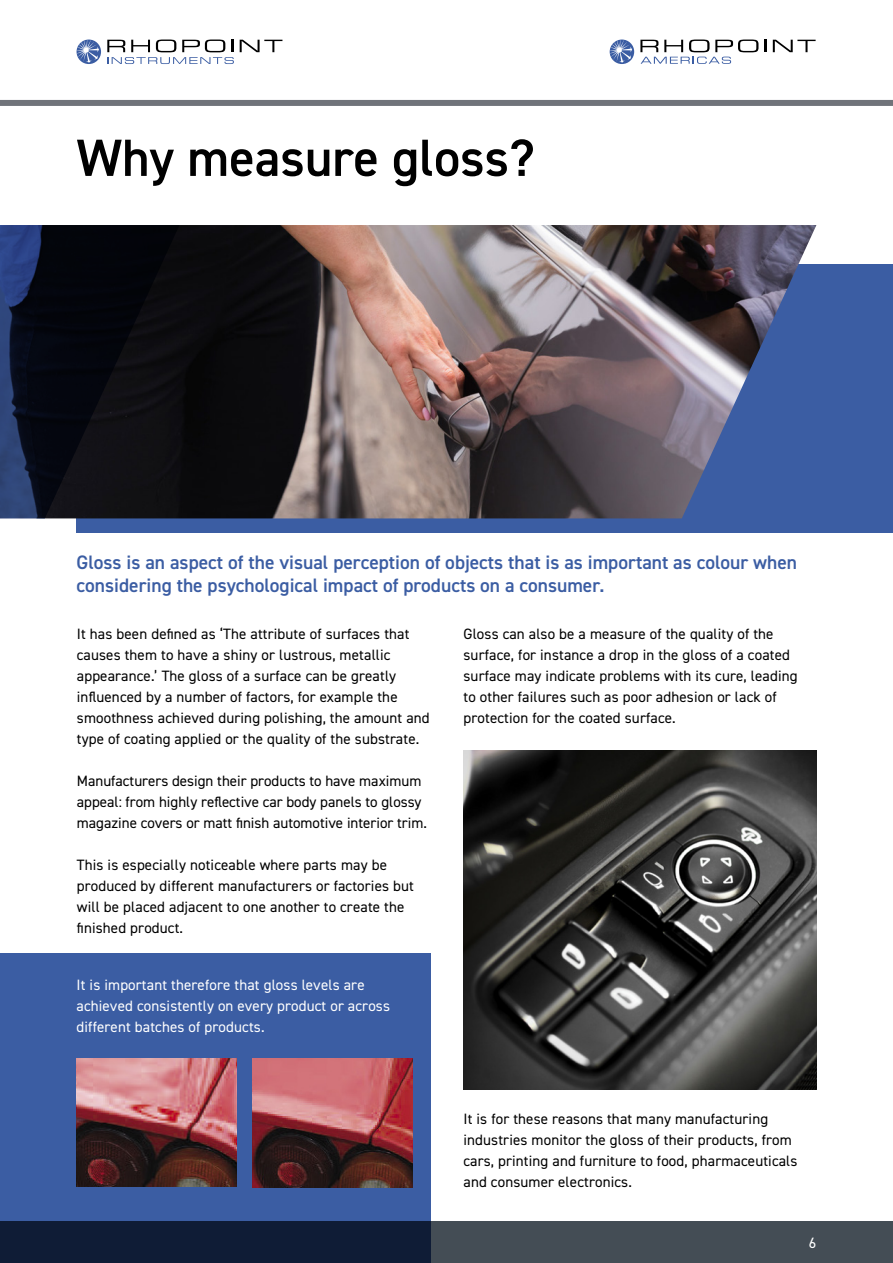
<style>
.page{position:relative;width:893px;height:1263px;background:#fff}
.page>*{position:absolute;margin:0;border:0;box-sizing:border-box;transform-origin:0 0}
.t1{font:600 52.5px "DIN2014";color:#000}
.t2{font:600 19.5px/23.4px "DIN2014";color:#3b5da3}
.t3{font:15px/21px "DIN2014";letter-spacing:.01em;color:#000}
.t4{font:15px/21px "DIN2014";letter-spacing:.01em;color:#fff}
</style>
<div class="page">
<div style="left:0;top:100px;width:893px;height:6px;background:#70737a"></div>
<svg style="left:240px;top:40px;width:42px;height:12px"></svg>
<svg style="left:107px;top:40px;width:127px;height:24px"></svg>
<svg style="left:77px;top:40px;width:24px;height:24px"></svg>
<svg style="left:77px;top:40px;width:22px;height:23px"></svg>
<svg style="left:764px;top:40px;width:2px;height:12px"></svg>
<svg style="left:773px;top:40px;width:43px;height:12px"></svg>
<svg style="left:610px;top:40px;width:24px;height:24px"></svg>
<svg style="left:610px;top:40px;width:22px;height:23px"></svg>
<svg style="left:640px;top:40px;width:118px;height:24px"></svg>
<div style="left:0;top:1221px;width:893px;height:42px;background:#444d55"></div>
<svg style="left:0;top:953px;width:430px;height:310px;background:#33508d"></svg>
<img style="left:77px;top:1059px;width:159px;height:128px">
<img style="left:253px;top:1059px;width:159px;height:129px">
<img style="left:463px;top:750px;width:354px;height:340px">
<div style="left:77px;top:265px;width:816px;height:268px;background:#3b5da3"></div>
<img style="left:179px;top:225px;width:637px;height:293px">
<svg style="left:0;top:225px;width:179px;height:293px;background:#0d111e"></svg>
<h1 class="t1" style="left:77px;top:133px;width:459px">Why measure gloss?</h1>
<h2 class="t2" style="left:77px;top:551px;width:722px">Gloss is an aspect of the visual perception of objects that is as important as colour when considering the psychological impact of products on a consumer.</h2>
<p class="t3" style="left:77px;top:624px;width:354px">It has been defined as ‘The attribute of surfaces that causes them to have a shiny or lustrous, metallic appearance.’ The gloss of a surface can be greatly influenced by a number of factors, for example the smoothness achieved during polishing, the amount and type of coating applied or the quality of the substrate.</p>
<p class="t3" style="left:77px;top:771px;width:352px">Manufacturers design their products to have maximum appeal: from highly reflective car body panels to glossy magazine covers or matt finish automotive interior trim.</p>
<p class="t3" style="left:77px;top:855px;width:339px">This is especially noticeable where parts may be produced by different manufacturers or factories but will be placed adjacent to one another to create the finished product.</p>
<p class="t4" style="left:77px;top:974px;width:315px">It is important therefore that gloss levels are achieved consistently on every product or across different batches of products.</p>
<p class="t3" style="left:463px;top:624px;width:336px">Gloss can also be a measure of the quality of the surface, for instance a drop in the gloss of a coated surface may indicate problems with its cure, leading to other failures such as poor adhesion or lack of protection for the coated surface.</p>
<p class="t3" style="left:463px;top:1108px;width:335px">It is for these reasons that many manufacturing industries monitor the gloss of their products, from cars, printing and furniture to food, pharmaceuticals and consumer electronics.</p>
<p class="t4" style="left:809px;top:1233px;width:9px">6</p>
</div>
